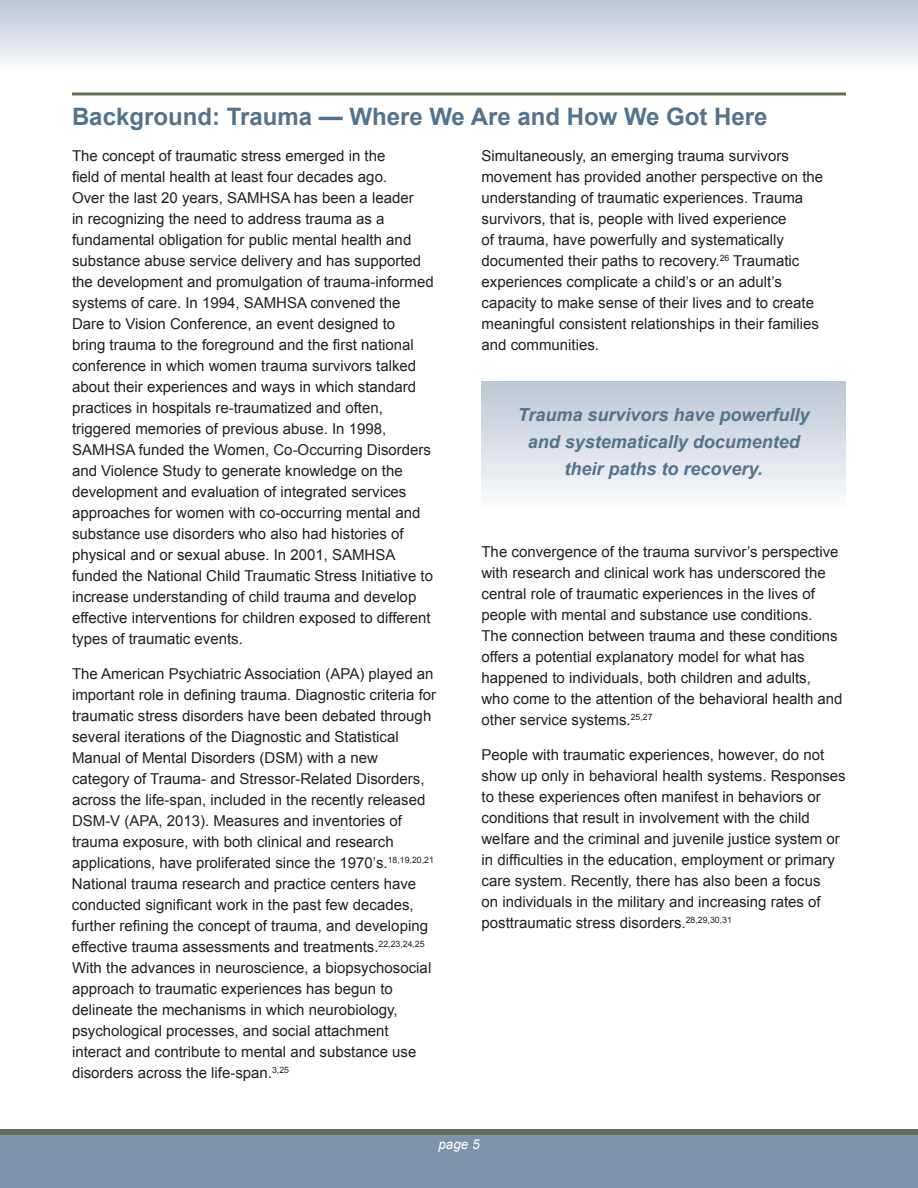
<style>
.page{position:relative;width:918px;height:1188px;background:#fff}
.page>*{position:absolute;margin:0;border:0;box-sizing:border-box;transform-origin:0 0}
.t1{font:700 24px "Arial";color:#53738d}
.t2{font:italic 700 18px/27px "Arial";color:#53738d;text-align:center}
.t3{font:15px/21px "Arial";color:#231f20}
.t4{font:italic 13.5px "Arial";color:#fff}
</style>
<div class="page">
<div style="left:0;top:1130px;width:918px;height:58px;background:linear-gradient(to right,#616f56,#616f56)"></div>
<div style="left:0;top:1136px;width:918px;height:52px;background:#7c93a9"></div>
<div style="left:0;top:0;width:918px;height:72px;background:linear-gradient(to bottom,#bcc6d4,#fbfbfc)"></div>
<hr style="left:72px;top:92px;width:774px;height:3px;background:#616f56">
<div style="left:482px;top:381px;width:364px;height:130px;background:linear-gradient(to bottom,#bbc6d4,#fcfdfd)"></div>
<h2 class="t1" style="left:72px;top:101px;width:697px">Background: Trauma — Where We Are and How We Got Here</h2>
<p class="t3" style="left:72px;top:146px;width:315px">The concept of traumatic stress emerged in the</p>
<p class="t3" style="left:482px;top:146px;width:309px">Simultaneously, an emerging trauma survivors</p>
<p class="t3" style="left:72px;top:167px;width:317px">field of mental health at least four decades ago.</p>
<p class="t3" style="left:482px;top:167px;width:343px">movement has provided another perspective on the</p>
<p class="t3" style="left:72px;top:188px;width:343px">Over the last 20 years, SAMHSA has been a leader</p>
<p class="t3" style="left:482px;top:188px;width:323px">understanding of traumatic experiences. Trauma</p>
<p class="t3" style="left:72px;top:209px;width:314px">in recognizing the need to address trauma as a</p>
<p class="t3" style="left:482px;top:209px;width:307px">survivors, that is, people with lived experience</p>
<p class="t3" style="left:72px;top:230px;width:341px">fundamental obligation for public mental health and</p>
<p class="t3" style="left:482px;top:230px;width:304px">of trauma, have powerfully and systematically</p>
<p class="t3" style="left:72px;top:251px;width:351px">substance abuse service delivery and has supported</p>
<p class="t3" style="left:481px;top:251px;width:319px">documented their paths to recovery.<sup>26</sup> Traumatic</p>
<p class="t3" style="left:72px;top:272px;width:363px">the development and promulgation of trauma-informed</p>
<p class="t3" style="left:482px;top:272px;width:302px">experiences complicate a child’s or an adult’s</p>
<p class="t3" style="left:72px;top:293px;width:330px">systems of care. In 1994, SAMHSA convened the</p>
<p class="t3" style="left:482px;top:293px;width:334px">capacity to make sense of their lives and to create</p>
<p class="t3" style="left:72px;top:314px;width:325px">Dare to Vision Conference, an event designed to</p>
<p class="t3" style="left:482px;top:314px;width:339px">meaningful consistent relationships in their families</p>
<p class="t3" style="left:72px;top:335px;width:343px">bring trauma to the foreground and the first national</p>
<p class="t3" style="left:482px;top:335px;width:119px">and communities.</p>
<p class="t3" style="left:72px;top:356px;width:363px">conference in which women trauma survivors talked about their experiences and ways in which standard practices in hospitals re-traumatized and often, triggered memories of previous abuse. In 1998, SAMHSA funded the Women, Co-Occurring Disorders and Violence Study to generate knowledge on the development and evaluation of integrated services approaches for women with co-occurring mental and substance use disorders who also had histories of physical and or sexual abuse. In 2001, SAMHSA funded the National Child Traumatic Stress Initiative to increase understanding of child trauma and develop effective interventions for children exposed to different types of traumatic events.</p>
<p class="t3" style="left:72px;top:663px;width:366px">The American Psychiatric Association (APA) played an important role in defining trauma. Diagnostic criteria for traumatic stress disorders have been debated through several iterations of the Diagnostic and Statistical Manual of Mental Disorders (DSM) with a new category of Trauma- and Stressor-Related Disorders, across the life-span, included in the recently released DSM-V (APA, 2013). Measures and inventories of trauma exposure, with both clinical and research applications, have proliferated since the 1970’s.<sup>18,19,20,21<br></sup>National trauma research and practice centers have conducted significant work in the past few decades, further refining the concept of trauma, and developing effective trauma assessments and treatments.<sup>22,23,24,25<br></sup>With the advances in neuroscience, a biopsychosocial approach to traumatic experiences has begun to delineate the mechanisms in which neurobiology, psychological processes, and social attachment interact and contribute to mental and substance use disorders across the life-span.<sup>3,25</sup></p>
<p class="t2" style="left:518px;top:402px;width:293px">Trauma survivors have powerfully and systematically documented their paths to recovery.</p>
<p class="t3" style="left:482px;top:542px;width:363px">The convergence of the trauma survivor’s perspective with research and clinical work has underscored the central role of traumatic experiences in the lives of people with mental and substance use conditions.<br>The connection between trauma and these conditions offers a potential explanatory model for what has happened to individuals, both children and adults,<br>who come to the attention of the behavioral health and other service systems.<sup>25,27</sup></p>
<p class="t3" style="left:482px;top:744px;width:366px">People with traumatic experiences, however, do not show up only in behavioral health systems. Responses to these experiences often manifest in behaviors or conditions that result in involvement with the child welfare and the criminal and juvenile justice system or in difficulties in the education, employment or primary care system. Recently, there has also been a focus<br>on individuals in the military and increasing rates of posttraumatic stress disorders.<sup>28,29,30,31</sup></p>
<p class="t4" style="left:438px;top:1136px;width:43px">page 5</p>
</div>
